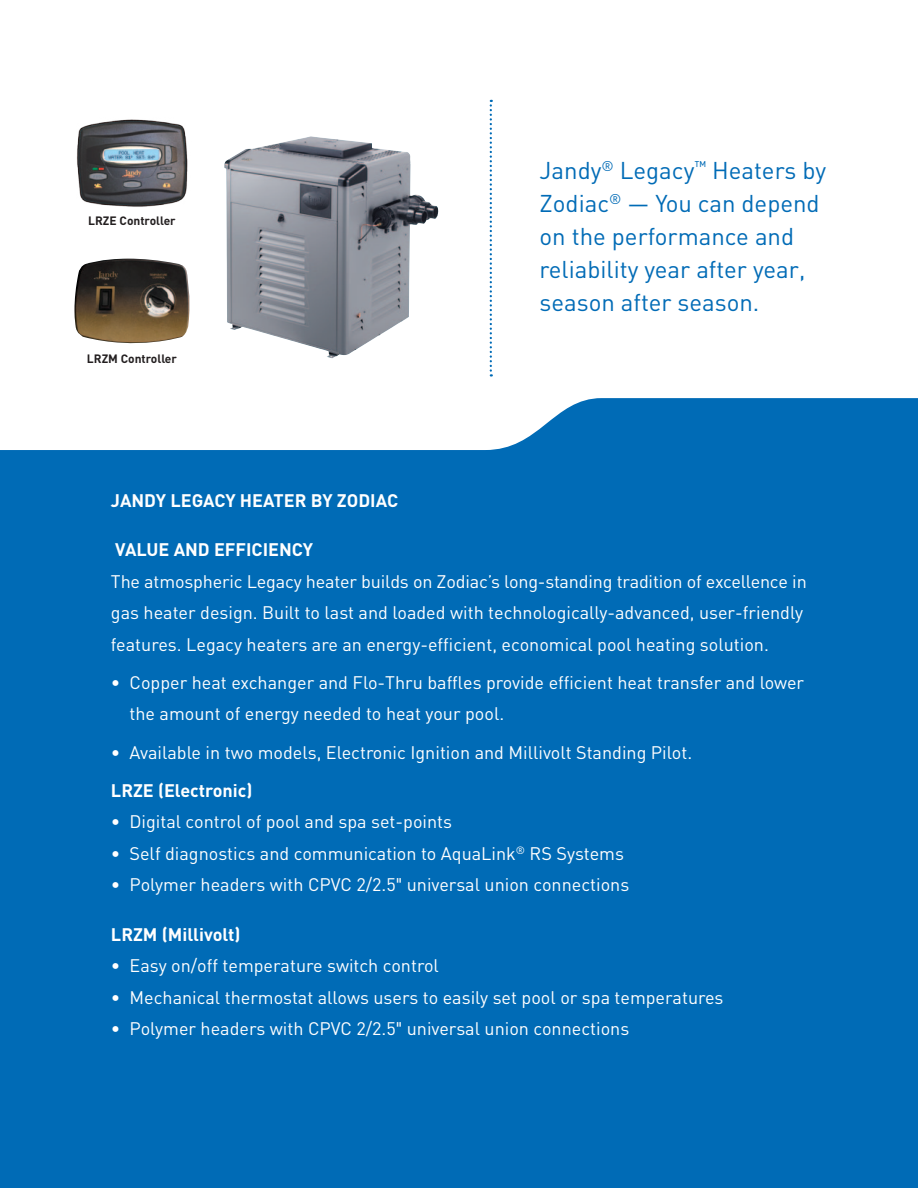
<style>
.page{position:relative;width:918px;height:1188px;background:#fff}
.page>*{position:absolute;margin:0;border:0;box-sizing:border-box;transform-origin:0 0}
.Tagline_Call_Out{font:24px/33px "DIN";color:#006bb6}
.Large_Body_Text{font:18px/31.5px "DIN";color:#fff}
.Paragraph_Heading{font:700 18px "DIN";color:#fff}
.Large_Body_Text-2{font:700 18px "DIN";color:#fff}
.Caption_Din{font:700 12px "DIN";color:#231f20}
.s1{font-family:"Helvetica"}
</style>
<div class="page">
<div style="left:0;top:455px;width:918px;height:733px;background:#006bb6"></div>
<svg style="left:0;top:398px;width:918px;height:57px"></svg>
<img style="left:225px;top:136px;width:188px;height:222px">
<img style="left:74px;top:259px;width:116px;height:85px">
<img style="left:77px;top:119px;width:111px;height:88px">
<svg style="left:490px;top:100px;width:2px;height:277px"></svg>
<p class="Caption_Din" style="left:88px;top:212px;width:89px">LRZE Controller</p>
<p class="Caption_Din" style="left:87px;top:351px;width:92px">LRZM Controller</p>
<p class="Tagline_Call_Out" style="left:540px;top:154px;width:288px">Jandy<sup>®</sup> Legacy<sup>™</sup> Heaters by<br>Zodiac<sup>®</sup> — You can depend on the performance and reliability year after year, season after season.</p>
<p class="Large_Body_Text-2" style="left:111px;top:488px;width:289px">JANDY LEGACY HEATER BY ZODIAC</p>
<p class="Paragraph_Heading" style="left:115px;top:538px;width:200px">VALUE AND EFFICIENCY</p>
<p class="Large_Body_Text" style="left:111px;top:565px;width:697px">The atmospheric Legacy heater builds on Zodiac’s long-standing tradition of excellence in gas heater design. Built to last and loaded with technologically-advanced, user-friendly features. Legacy heaters are an energy-efficient, economical pool heating solution.</p>
<p class="Large_Body_Text" style="left:130px;top:666px;width:676px;text-indent:-19px">• Copper heat exchanger and Flo-Thru baffles provide efficient heat transfer and lower the amount of energy needed to heat your pool.</p>
<p class="Large_Body_Text" style="left:111px;top:736px;width:583px">• Available in two models, Electronic Ignition and Millivolt Standing Pilot.</p>
<p class="Paragraph_Heading" style="left:111px;top:779px;width:143px">LRZE (Electronic)</p>
<p class="Large_Body_Text" style="left:111px;top:806px;width:343px">• Digital control of pool and spa set-points</p>
<p class="Large_Body_Text" style="left:111px;top:837px;width:515px">• Self diagnostics and communication to AquaLink<sup>®</sup> RS Systems</p>
<p class="Large_Body_Text" style="left:111px;top:869px;width:520px">• Polymer headers with CPVC 2/2.5<span class="s1">"</span> universal union connections</p>
<p class="Paragraph_Heading" style="left:111px;top:923px;width:131px">LRZM (Millivolt)</p>
<p class="Large_Body_Text" style="left:111px;top:950px;width:329px">• Easy on/off temperature switch control</p>
<p class="Large_Body_Text" style="left:111px;top:981px;width:614px">• Mechanical thermostat allows users to easily set pool or spa temperatures</p>
<p class="Large_Body_Text" style="left:111px;top:1013px;width:520px">• Polymer headers with CPVC 2/2.5<span class="s1">"</span> universal union connections</p>
</div>
